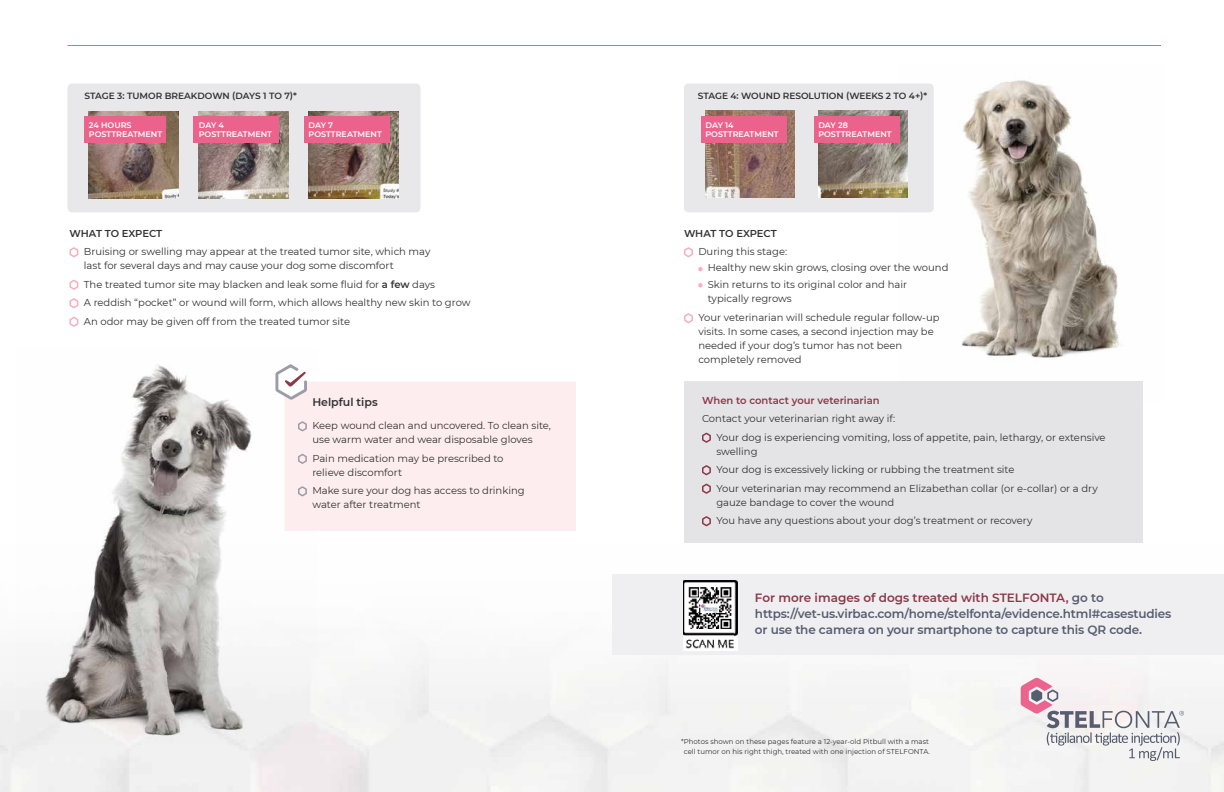
<style>
.page{position:relative;width:1224px;height:792px;background:#fff}
.page>*{position:absolute;margin:0;border:0;box-sizing:border-box;transform-origin:0 0}
.t1{font:600 12px/16px "Montserrat";letter-spacing:-.01em;color:#565d6f}
.t2{font:600 11px "Montserrat";color:#333132}
.t3{font:10px/14px "Montserrat";color:#333132}
.t4{font:600 10px "Montserrat";color:#8b3848}
.t5{font:600 10px "Montserrat";letter-spacing:-.01em;color:#333132}
.t6{font:600 9px "Montserrat";letter-spacing:-.005em;color:#333132}
.t7{font:600 8px/9px "Montserrat";color:#fff}
.t8{font:7px/10px "Montserrat";color:#333132;text-align:center}
.s1{font-weight:600}
.s2{color:#8b3848}
</style>
<div class="page">
<svg style="left:1021px;top:678px;width:163px;height:83px"></svg>
<img style="left:16px;top:365px;width:301px;height:379px">
<div style="left:68px;top:84px;width:352px;height:128px;background:#e8e7e9;border-radius:5px"></div>
<img style="left:899px;top:80px;width:244px;height:302px">
<img style="left:89px;top:112px;width:89px;height:86px">
<div style="left:84px;top:116px;width:82px;height:27px;background:#eb638d"></div>
<img style="left:199px;top:112px;width:89px;height:86px">
<img style="left:309px;top:112px;width:89px;height:86px">
<svg style="left:69px;top:247px;width:10px;height:11px"></svg>
<svg style="left:69px;top:279px;width:10px;height:11px"></svg>
<svg style="left:69px;top:298px;width:10px;height:29px"></svg>
<div style="left:285px;top:382px;width:291px;height:149px;background:#fdedee"></div>
<svg style="left:275px;top:364px;width:32px;height:36px"></svg>
<svg style="left:297px;top:420px;width:11px;height:13px"></svg>
<svg style="left:297px;top:453px;width:11px;height:12px"></svg>
<svg style="left:297px;top:485px;width:11px;height:13px"></svg>
<div style="left:684px;top:382px;width:459px;height:161px;background:#e4e3e5"></div>
<div style="left:684px;top:84px;width:250px;height:128px;background:#e8e7e9;border-radius:5px"></div>
<img style="left:705px;top:111px;width:90px;height:86px">
<div style="left:701px;top:116px;width:86px;height:27px;background:#eb638d"></div>
<img style="left:818px;top:111px;width:90px;height:86px">
<div style="left:814px;top:116px;width:86px;height:27px;background:#eb638d"></div>
<svg style="left:684px;top:247px;width:9px;height:11px"></svg>
<svg style="left:698px;top:267px;width:4px;height:4px"></svg>
<svg style="left:698px;top:283px;width:4px;height:5px"></svg>
<svg style="left:684px;top:313px;width:9px;height:11px"></svg>
<svg style="left:702px;top:432px;width:9px;height:11px"></svg>
<svg style="left:702px;top:465px;width:9px;height:29px"></svg>
<svg style="left:702px;top:516px;width:9px;height:11px"></svg>
<div style="left:612px;top:574px;width:612px;height:81px;background:#efeef0"></div>
<img style="left:683px;top:581px;width:55px;height:69px">
<hr style="left:68px;top:45px;width:1093px;height:1px;background:#eb638d">
<div style="left:193px;top:116px;width:86px;height:27px;background:#eb638d"></div>
<div style="left:304px;top:116px;width:86px;height:27px;background:#eb638d"></div>
<p class="t6" style="left:84px;top:90px;width:214px">STAGE 3: TUMOR BREAKDOWN (DAYS 1 TO 7)*</p>
<p class="t7" style="left:89px;top:120px;width:75px">24 HOURS<br>POSTTREATMENT</p>
<p class="t7" style="left:199px;top:120px;width:75px">DAY 4<br>POSTTREATMENT</p>
<p class="t7" style="left:309px;top:120px;width:75px">DAY 7<br>POSTTREATMENT</p>
<p class="t5" style="left:69px;top:226px;width:94px">WHAT TO EXPECT</p>
<p class="t3" style="left:84px;top:244px;width:348px">Bruising or swelling may appear at the treated tumor site, which may last for several days and may cause your dog some discomfort</p>
<p class="t3" style="left:84px;top:275px;width:388px;line-height:18.5px">The treated tumor site may blacken and leak some fluid for <span class="s1">a few</span> days<br>A reddish “pocket” or wound will form, which allows healthy new skin to grow<br>An odor may be given off from the treated tumor site</p>
<p class="t2" style="left:312px;top:395px;width:67px">Helpful tips</p>
<p class="t3" style="left:312px;top:418px;width:240px">Keep wound clean and uncovered. To clean site, use warm water and wear disposable gloves</p>
<p class="t3" style="left:312px;top:451px;width:193px">Pain medication may be prescribed to relieve discomfort</p>
<p class="t3" style="left:312px;top:483px;width:214px">Make sure your dog has access to drinking water after treatment</p>
<p class="t6" style="left:698px;top:90px;width:231px">STAGE 4: WOUND RESOLUTION (WEEKS 2 TO 4+)*</p>
<p class="t7" style="left:705px;top:120px;width:75px">DAY 14<br>POSTTREATMENT</p>
<p class="t7" style="left:818px;top:120px;width:75px">DAY 28<br>POSTTREATMENT</p>
<p class="t5" style="left:684px;top:226px;width:94px">WHAT TO EXPECT</p>
<p class="t3" style="left:708px;top:243px;width:242px;line-height:16.2px;text-indent:-9px">During this stage:<br>Healthy new skin grows, closing over the wound<br>Skin returns to its original color and hair</p>
<p class="t3" style="left:698px;top:288px;width:243px;line-height:19.7px;text-indent:9px">typically regrows<br>Your veterinarian will schedule regular follow-up</p>
<p class="t3" style="left:698px;top:324px;width:237px">visits. In some cases, a second injection may be needed if your dog’s tumor has not been completely removed</p>
<p class="t4" style="left:702px;top:393px;width:179px">When to contact your veterinarian</p>
<p class="t3" style="left:716px;top:409px;width:391px;line-height:18.5px;text-indent:-14px">Contact your veterinarian right away if:<br>Your dog is experiencing vomiting, loss of appetite, pain, lethargy, or extensive</p>
<p class="t3" style="left:716px;top:442px;width:383px;line-height:18.5px">swelling<br>Your dog is excessively licking or rubbing the treatment site<br>Your veterinarian may recommend an Elizabethan collar (or e-collar) or a dry</p>
<p class="t3" style="left:716px;top:493px;width:318px;line-height:18.5px">gauze bandage to cover the wound<br>You have any questions about your dog’s treatment or recovery</p>
<p class="t1" style="left:755px;top:589px;width:418px"><span class="s2">For more images of dogs treated with STELFONTA,</span> go to https://vet-us.virbac.com/home/stelfonta/evidence.html#casestudies or use the camera on your smartphone to capture this QR code.</p>
<p class="t8" style="left:681px;top:736px;width:250px">*Photos shown on these pages feature a 12-year-old Pitbull with a mast cell tumor on his right thigh, treated with one injection of STELFONTA.</p>
</div>
